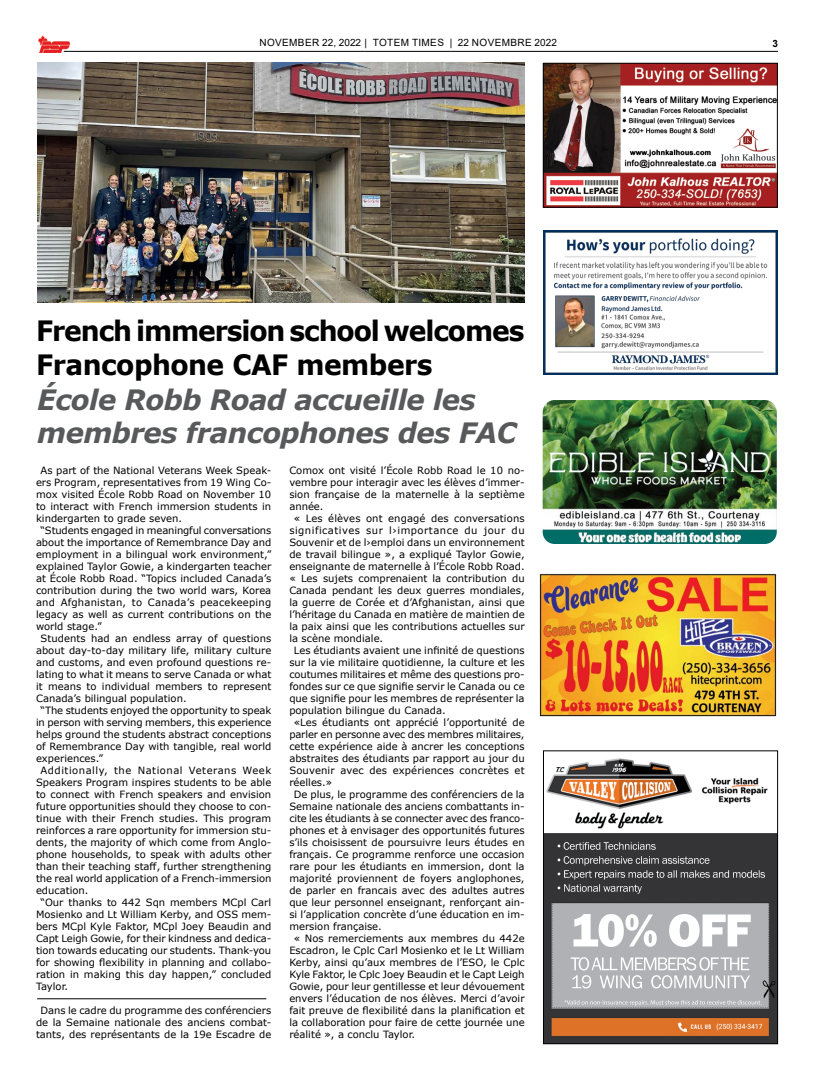
<style>
.page{position:relative;width:814px;height:1080px;background:#fff}
.page>*{position:absolute;margin:0;border:0;box-sizing:border-box;transform-origin:0 0}
.t1{font:700 28px/33.6px "Verdana";letter-spacing:-.04em;color:#000;scale:.95 1}
.t2{font:italic 700 28px/33.6px "Verdana";letter-spacing:-.02em;color:#58595b}
.t3{font:10px/12px "Verdana";color:#000;text-align:center}
.t4{font:10px "Verdana";letter-spacing:.05em;color:#000}
.t5{font:10px "Arial";letter-spacing:.035em;color:#000}
.t6{font:10px "Verdana";letter-spacing:.02em;color:#000}
.t7{font:700 10px "Arial";color:#000}
</style>
<div class="page">
<img style="left:38px;top:36px;width:31px;height:16px">
<hr style="left:64px;top:51px;width:714px;height:1px;background:#000">
<img style="left:545px;top:65px;width:230px;height:141px">
<div style="left:543px;top:63px;width:234px;height:145px;border:1px solid #000"></div>
<img style="left:545px;top:758px;width:230px;height:284px">
<img style="left:578px;top:903px;width:190px;height:1px">
<div style="left:543px;top:751px;width:234px;height:293px;border:1px solid #000"></div>
<img style="left:542px;top:400px;width:234px;height:144px">
<img style="left:543px;top:230px;width:234px;height:144px">
<img style="left:539px;top:573px;width:238px;height:144px">
<img style="left:37px;top:62px;width:487px;height:240px">
<hr style="left:37px;top:998px;width:229px;height:1px;background:#000">
<p class="t5" style="left:259px;top:36px;width:299px">NOVEMBER 22, 2022 | TOTEM TIMES | 22 NOVEMBRE 2022</p>
<p class="t7" style="left:772px;top:36px;width:7px">3</p>
<h1 class="t1" style="left:36px;top:314px;width:515px">French immersion school welcomes<br>Francophone CAF members</h1>
<h1 class="t2" style="left:37px;top:382px;width:481px">École Robb Road accueille les membres francophones des FAC</h1>
<p class="t3" style="left:40px;top:464px;width:232px">As part of the National Veterans Week Speak-</p>
<p class="t3" style="left:36px;top:476px;width:237px">ers Program, representatives from 19 Wing Co-</p>
<p class="t3" style="left:36px;top:488px;width:237px">mox visited École Robb Road on November 10</p>
<p class="t3" style="left:36px;top:500px;width:237px">to interact with French immersion students in</p>
<p class="t3" style="left:36px;top:512px;width:148px">kindergarten to grade seven.</p>
<p class="t3" style="left:40px;top:524px;width:232px">“Students engaged in meaningful conversations</p>
<p class="t3" style="left:36px;top:536px;width:237px">about the importance of Remembrance Day and</p>
<p class="t3" style="left:36px;top:548px;width:237px">employment in a bilingual work environment,”</p>
<p class="t3" style="left:36px;top:560px;width:237px">explained Taylor Gowie, a kindergarten teacher</p>
<p class="t3" style="left:36px;top:572px;width:237px">at École Robb Road. “Topics included Canada’s</p>
<p class="t3" style="left:36px;top:584px;width:237px">contribution during the two world wars, Korea</p>
<p class="t6" style="left:36px;top:596px;width:237px">and Afghanistan, to Canada’s peacekeeping</p>
<p class="t3" style="left:36px;top:608px;width:237px">legacy as well as current contributions on the</p>
<p class="t3" style="left:36px;top:620px;width:67px">world stage.”</p>
<p class="t3" style="left:40px;top:632px;width:232px">Students had an endless array of questions</p>
<p class="t3" style="left:36px;top:644px;width:237px">about day-to-day military life, military culture</p>
<p class="t3" style="left:36px;top:656px;width:237px">and customs, and even profound questions re-</p>
<p class="t3" style="left:36px;top:668px;width:237px">lating to what it means to serve Canada or what</p>
<p class="t3" style="left:36px;top:680px;width:237px">it means to individual members to represent</p>
<p class="t3" style="left:36px;top:692px;width:152px">Canada’s bilingual population.</p>
<p class="t3" style="left:40px;top:704px;width:232px">“The students enjoyed the opportunity to speak</p>
<p class="t3" style="left:36px;top:716px;width:237px">in person with serving members, this experience</p>
<p class="t3" style="left:36px;top:728px;width:237px">helps ground the students abstract conceptions</p>
<p class="t3" style="left:36px;top:740px;width:237px">of Remembrance Day with tangible, real world</p>
<p class="t3" style="left:36px;top:752px;width:68px">experiences.”</p>
<p class="t4" style="left:40px;top:764px;width:232px">Additionally, the National Veterans Week</p>
<p class="t3" style="left:36px;top:776px;width:237px">Speakers Program inspires students to be able</p>
<p class="t3" style="left:36px;top:788px;width:237px">to connect with French speakers and envision</p>
<p class="t3" style="left:36px;top:800px;width:237px">future opportunities should they choose to con-</p>
<p class="t3" style="left:36px;top:812px;width:237px">tinue with their French studies. This program</p>
<p class="t3" style="left:36px;top:824px;width:237px">reinforces a rare opportunity for immersion stu-</p>
<p class="t3" style="left:36px;top:836px;width:237px">dents, the majority of which come from Anglo-</p>
<p class="t3" style="left:36px;top:848px;width:237px">phone households, to speak with adults other</p>
<p class="t3" style="left:36px;top:860px;width:237px">than their teaching staff, further strengthening</p>
<p class="t3" style="left:36px;top:872px;width:237px">the real world application of a French-immersion</p>
<p class="t3" style="left:36px;top:884px;width:54px">education.</p>
<p class="t3" style="left:40px;top:896px;width:232px">“Our thanks to 442 Sqn members MCpl Carl</p>
<p class="t3" style="left:36px;top:908px;width:237px">Mosienko and Lt William Kerby, and OSS mem-</p>
<p class="t3" style="left:36px;top:920px;width:237px">bers MCpl Kyle Faktor, MCpl Joey Beaudin and</p>
<p class="t3" style="left:36px;top:932px;width:237px">Capt Leigh Gowie, for their kindness and dedica-</p>
<p class="t3" style="left:36px;top:944px;width:237px">tion towards educating our students. Thank-you</p>
<p class="t3" style="left:36px;top:956px;width:237px">for showing flexibility in planning and collabo-</p>
<p class="t3" style="left:36px;top:968px;width:237px">ration in making this day happen,” concluded</p>
<p class="t3" style="left:36px;top:980px;width:34px">Taylor.</p>
<p class="t3" style="left:36px;top:1004px;width:237px">Dans le cadre du programme des conférenciers de la Semaine nationale des anciens combat&shy;tants, des représentants de la 19e Escadre de</p>
<p class="t3" style="left:289px;top:464px;width:237px">Comox ont visité l’École Robb Road le 10 no-</p>
<p class="t3" style="left:289px;top:476px;width:237px">vembre pour interagir avec les élèves d’immer-</p>
<p class="t3" style="left:289px;top:488px;width:237px">sion française de la maternelle à la septième</p>
<p class="t3" style="left:289px;top:500px;width:36px">année.</p>
<p class="t3" style="left:294px;top:512px;width:232px">« Les élèves ont engagé des conversations</p>
<p class="t4" style="left:289px;top:524px;width:237px">significatives sur l›importance du jour du</p>
<p class="t3" style="left:289px;top:536px;width:237px">Souvenir et de l›emploi dans un environnement</p>
<p class="t3" style="left:289px;top:548px;width:237px">de travail bilingue », a expliqué Taylor Gowie,</p>
<p class="t3" style="left:289px;top:560px;width:237px">enseignante de maternelle à l’École Robb Road.</p>
<p class="t3" style="left:289px;top:572px;width:237px">« Les sujets comprenaient la contribution du</p>
<p class="t3" style="left:289px;top:584px;width:237px">Canada pendant les deux guerres mondiales,</p>
<p class="t3" style="left:289px;top:596px;width:237px">la guerre de Corée et d’Afghanistan, ainsi que</p>
<p class="t3" style="left:289px;top:608px;width:237px">l’héritage du Canada en matière de maintien de</p>
<p class="t3" style="left:289px;top:620px;width:237px">la paix ainsi que les contributions actuelles sur</p>
<p class="t3" style="left:289px;top:632px;width:95px">la scène mondiale.</p>
<p class="t3" style="left:294px;top:644px;width:232px">Les étudiants avaient une infinité de questions</p>
<p class="t3" style="left:289px;top:656px;width:237px">sur la vie militaire quotidienne, la culture et les</p>
<p class="t3" style="left:289px;top:668px;width:237px">coutumes militaires et même des questions pro-</p>
<p class="t3" style="left:289px;top:680px;width:237px">fondes sur ce que signifie servir le Canada ou ce</p>
<p class="t3" style="left:289px;top:692px;width:237px">que signifie pour les membres de représenter la</p>
<p class="t3" style="left:289px;top:704px;width:158px">population bilingue du Canada.</p>
<p class="t3" style="left:294px;top:716px;width:232px">«Les étudiants ont apprécié l’opportunité de</p>
<p class="t3" style="left:289px;top:728px;width:237px">parler en personne avec des membres militaires,</p>
<p class="t3" style="left:289px;top:740px;width:237px">cette expérience aide à ancrer les conceptions</p>
<p class="t3" style="left:289px;top:752px;width:237px">abstraites des étudiants par rapport au jour du</p>
<p class="t3" style="left:289px;top:764px;width:237px">Souvenir avec des expériences concrètes et</p>
<p class="t3" style="left:289px;top:776px;width:44px">réelles.»</p>
<p class="t3" style="left:294px;top:788px;width:232px">De plus, le programme des conférenciers de la</p>
<p class="t3" style="left:289px;top:800px;width:237px">Semaine nationale des anciens combattants in-</p>
<p class="t3" style="left:289px;top:812px;width:237px">cite les étudiants à se connecter avec des franco-</p>
<p class="t3" style="left:289px;top:824px;width:237px">phones et à envisager des opportunités futures</p>
<p class="t3" style="left:289px;top:836px;width:237px">s’ils choisissent de poursuivre leurs études en</p>
<p class="t3" style="left:289px;top:848px;width:237px">français. Ce programme renforce une occasion</p>
<p class="t3" style="left:289px;top:860px;width:237px">rare pour les étudiants en immersion, dont la</p>
<p class="t3" style="left:289px;top:872px;width:237px">majorité proviennent de foyers anglophones,</p>
<p class="t3" style="left:289px;top:884px;width:237px">de parler en francais avec des adultes autres</p>
<p class="t3" style="left:289px;top:896px;width:237px">que leur personnel enseignant, renforçant ain-</p>
<p class="t3" style="left:289px;top:908px;width:237px">si l’application concrète d’une éducation en im-</p>
<p class="t3" style="left:289px;top:920px;width:94px">mersion française.</p>
<p class="t3" style="left:294px;top:932px;width:232px">« Nos remerciements aux membres du 442e</p>
<p class="t3" style="left:289px;top:944px;width:237px">Escadron, le Cplc Carl Mosienko et le Lt William</p>
<p class="t3" style="left:289px;top:956px;width:237px">Kerby, ainsi qu’aux membres de l’ESO, le Cplc</p>
<p class="t3" style="left:289px;top:968px;width:237px">Kyle Faktor, le Cplc Joey Beaudin et le Capt Leigh</p>
<p class="t3" style="left:289px;top:980px;width:237px">Gowie, pour leur gentillesse et leur dévouement</p>
<p class="t3" style="left:289px;top:992px;width:237px">envers l’éducation de nos élèves. Merci d’avoir</p>
<p class="t3" style="left:289px;top:1004px;width:237px">fait preuve de flexibilité dans la planification et</p>
<p class="t3" style="left:289px;top:1016px;width:237px">la collaboration pour faire de cette journée une</p>
<p class="t3" style="left:289px;top:1028px;width:127px">réalité », a conclu Taylor.</p>
</div>
